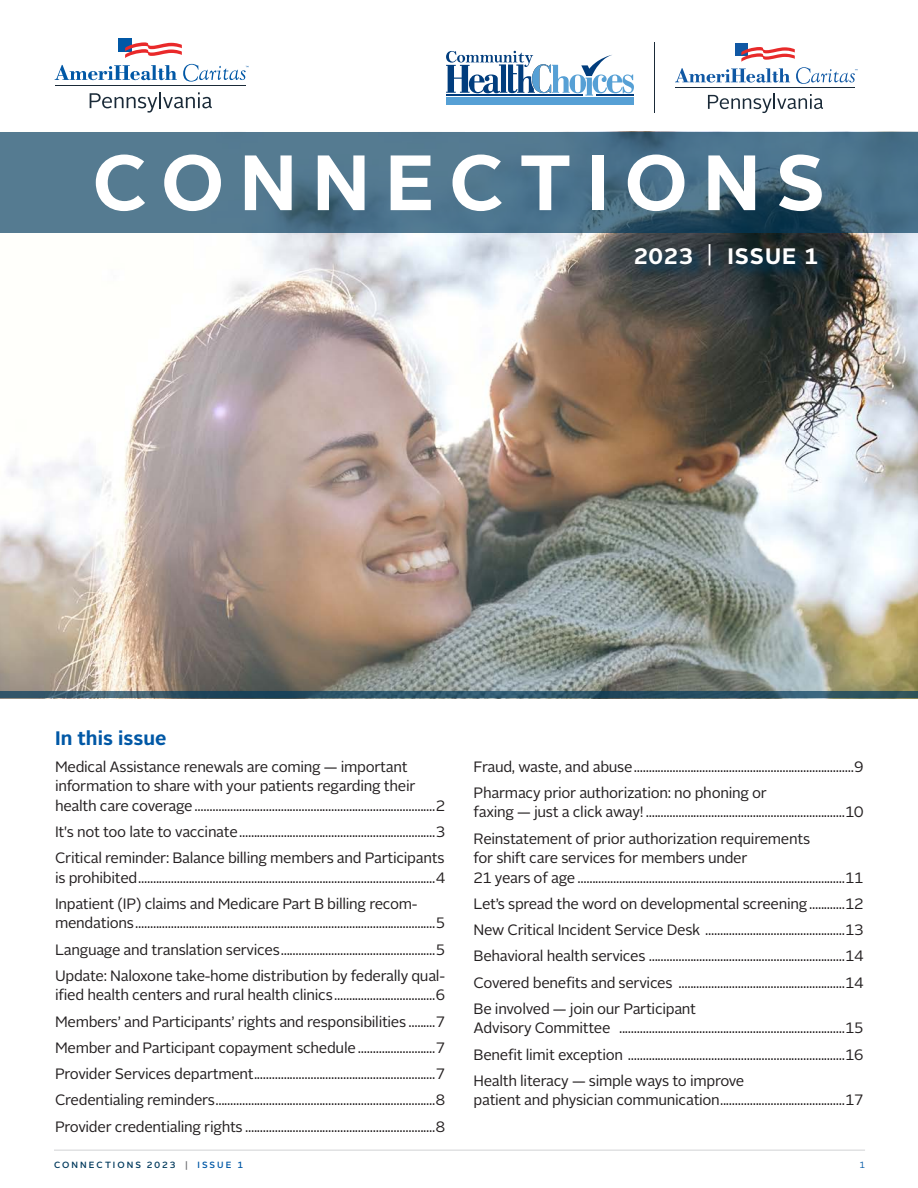
<style>
.page{position:relative;width:918px;height:1188px;background:#fff}
.page>*{position:absolute;margin:0;border:0;box-sizing:border-box;transform-origin:0 0}
.t1{font:700 78.15px "Alright Sans";letter-spacing:.195em;color:#fff}
.t2{font:700 22.35px "Alright Sans";letter-spacing:.05em;color:#fff}
.t3{font:700 19.5px "Alright Sans";letter-spacing:.005em;color:#0158a6}
.t4{font:15px/19.5px "Alright Sans";letter-spacing:-.02em;color:#231f20}
.t5{font:500 9px "Alright Sans";letter-spacing:.23em;color:#00395c}
.t6{font:9px "Alright Sans";color:#0158a6}
.s1{font-weight:400}
.s2{color:#6c6d70}
.s3{color:#0158a6}
</style>
<div class="page">
<hr style="left:54px;top:1150px;width:811px;height:1px;background:#d1d2d4">
<img style="left:0;top:232px;width:918px;height:459px">
<div style="left:118px;top:38px;width:14px;height:13px;background:#0158a6"></div>
<svg style="left:125px;top:42px;width:57px;height:16px"></svg>
<svg style="left:55px;top:65px;width:122px;height:15px"></svg>
<svg style="left:90px;top:92px;width:122px;height:21px"></svg>
<hr style="left:55px;top:86px;width:191px;height:1px;background:#1a2a38">
<svg style="left:183px;top:64px;width:66px;height:18px"></svg>
<div style="left:446px;top:97px;width:188px;height:8px;background:#56a0d5"></div>
<svg style="left:446px;top:51px;width:188px;height:45px"></svg>
<hr style="left:654px;top:43px;width:1px;height:70px;background:#1a2a38">
<div style="left:735px;top:43px;width:13px;height:12px;background:#1058a4"></div>
<svg style="left:708px;top:94px;width:115px;height:19px"></svg>
<hr style="left:675px;top:88px;width:180px;height:1px;background:#1a2a38">
<svg style="left:675px;top:47px;width:183px;height:37px"></svg>
<svg style="left:0;top:691px;width:918px;height:7px;background:#2e5467"></svg>
<svg style="left:0;top:132px;width:918px;height:100px;background:#4b7188"></svg>
<svg style="left:635px;top:244px;width:196px;height:36px;background:#25343b"></svg>
<p class="t1" style="left:93px;top:128px;width:734px">CONNECTIONS</p>
<p class="t2" style="left:634px;top:240px;width:186px">2023 <span class="s1">|</span> ISSUE 1</p>
<p class="t3" style="left:55px;top:725px;width:113px">In this issue</p>
<p class="t4" style="left:55px;top:757px;width:392px">Medical Assistance renewals are coming — important information to share with your patients regarding their health care coverage.................................................................................2</p>
<p class="t4" style="left:55px;top:822px;width:391px">It's not too late to vaccinate..................................................................3</p>
<p class="t4" style="left:55px;top:849px;width:391px">Critical reminder: Balance billing members and Participants is prohibited....................................................................................................4</p>
<p class="t4" style="left:55px;top:894px;width:391px">Inpatient (IP) claims and Medicare Part B billing recom&shy;mendations.....................................................................................................5</p>
<p class="t4" style="left:55px;top:940px;width:391px">Language and translation services....................................................5</p>
<p class="t4" style="left:55px;top:966px;width:391px">Update: Naloxone take-home distribution by federally qual&shy;ified health centers and rural health clinics..................................6</p>
<p class="t4" style="left:55px;top:1012px;width:391px">Members’ and Participants’ rights and responsibilities .........7</p>
<p class="t4" style="left:55px;top:1038px;width:391px">Member and Participant copayment schedule ..........................7</p>
<p class="t4" style="left:55px;top:1065px;width:391px">Provider Services department.............................................................7</p>
<p class="t4" style="left:55px;top:1091px;width:391px">Credentialing reminders..........................................................................8</p>
<p class="t4" style="left:55px;top:1117px;width:391px">Provider credentialing rights ................................................................8</p>
<p class="t4" style="left:474px;top:757px;width:391px">Fraud, waste, and abuse..........................................................................9</p>
<p class="t4" style="left:474px;top:783px;width:392px">Pharmacy prior authorization: no phoning or<br>faxing — just a click away! ...................................................................10</p>
<p class="t4" style="left:474px;top:829px;width:391px">Reinstatement of prior authorization requirements<br>for shift care services for members under<br>21 years of age ..........................................................................................11</p>
<p class="t4" style="left:474px;top:894px;width:391px">Let’s spread the word on developmental screening............12</p>
<p class="t4" style="left:474px;top:921px;width:391px">New Critical Incident Service Desk ...............................................13</p>
<p class="t4" style="left:474px;top:947px;width:391px">Behavioral health services ..................................................................14</p>
<p class="t4" style="left:474px;top:973px;width:391px">Covered benefits and services ........................................................14</p>
<p class="t4" style="left:474px;top:999px;width:391px">Be involved — join our Participant<br>Advisory Committee ............................................................................15</p>
<p class="t4" style="left:474px;top:1045px;width:391px">Benefit limit exception .........................................................................16</p>
<p class="t4" style="left:474px;top:1071px;width:391px">Health literacy — simple ways to improve<br>patient and physician communication..........................................17</p>
<p class="t5" style="left:54px;top:1159px;width:190px">CONNECTIONS 2023 <span class="s2">|</span> <span class="s3">ISSUE 1</span></p>
<p class="t6" style="left:859px;top:1159px;width:7px">1</p>
</div>
